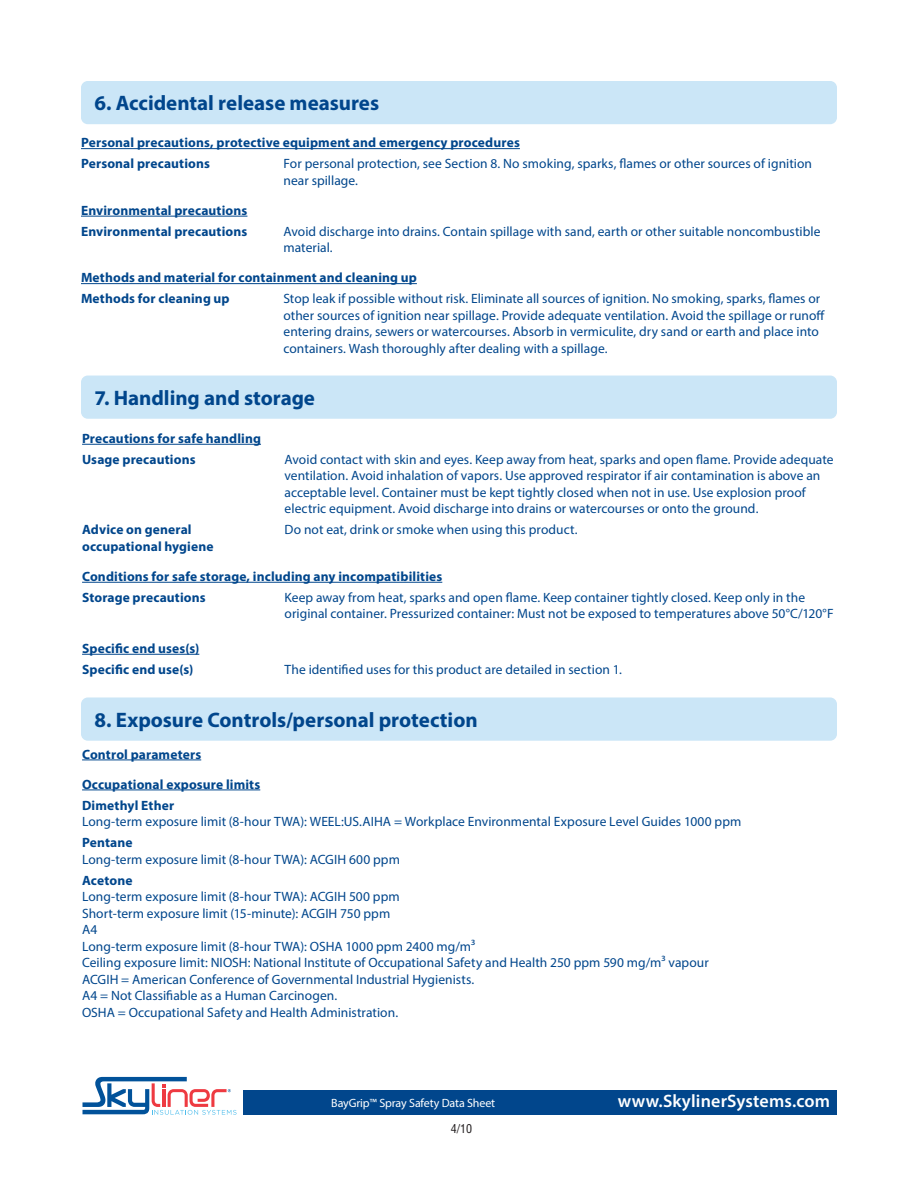
<style>
.page{position:relative;width:918px;height:1188px;background:#fff}
.page>*{position:absolute;margin:0;border:0;box-sizing:border-box;transform-origin:0 0}
.Headings{font:700 21px "Myriad Pro";color:#01468c}
.t1{font:600 18px "Myriad Pro";letter-spacing:.01em;color:#fff}
.Tabbed{font:13.5px/16.5px "Myriad Pro";letter-spacing:.005em;color:#01468c}
.Subheads{font:700 13.5px "Myriad Pro";letter-spacing:.01em;color:#01468c}
.Tabbed-2{font:700 13.5px "Myriad Pro";letter-spacing:.01em;color:#01468c}
.t2{font:12px "Myriad Pro";letter-spacing:-.01em;color:#fff}
.t3{font:condensed 12px "Helvetica LT Std";color:#231f20}
</style>
<div class="page">
<svg style="left:83px;top:1077px;width:154px;height:38px"></svg>
<div style="left:243px;top:1090px;width:594px;height:24px;background:#01468c"></div>
<div style="left:81px;top:81px;width:756px;height:43px;background:#cbe6f7;border-radius:7px"></div>
<div style="left:81px;top:376px;width:756px;height:43px;background:#cbe6f7;border-radius:7px"></div>
<div style="left:81px;top:698px;width:756px;height:43px;background:#cbe6f7;border-radius:7px"></div>
<hr style="left:81px;top:148px;width:439px;height:1px;background:#01468c">
<hr style="left:81px;top:216px;width:166px;height:1px;background:#01468c">
<hr style="left:81px;top:283px;width:336px;height:1px;background:#01468c">
<hr style="left:82px;top:444px;width:179px;height:1px;background:#01468c">
<hr style="left:82px;top:582px;width:360px;height:1px;background:#01468c">
<hr style="left:82px;top:654px;width:117px;height:1px;background:#01468c">
<hr style="left:82px;top:760px;width:119px;height:1px;background:#01468c">
<hr style="left:82px;top:790px;width:178px;height:1px;background:#01468c">
<p class="Headings" style="left:94px;top:89px;width:286px">6. Accidental release measures</p>
<p class="Subheads" style="left:81px;top:134px;width:440px">Personal precautions, protective equipment and emergency procedures</p>
<p class="Tabbed-2" style="left:81px;top:155px;width:131px">Personal precautions</p>
<p class="Tabbed" style="left:283px;top:155px;width:530px">For personal protection, see Section 8. No smoking, sparks, flames or other sources of ignition near spillage.</p>
<p class="Subheads" style="left:81px;top:201px;width:168px">Environmental precautions</p>
<p class="Tabbed-2" style="left:81px;top:222px;width:168px">Environmental precautions</p>
<p class="Tabbed" style="left:284px;top:223px;width:539px">Avoid discharge into drains. Contain spillage with sand, earth or other suitable noncombustible material.</p>
<p class="Subheads" style="left:81px;top:269px;width:337px">Methods and material for containment and cleaning up</p>
<p class="Tabbed-2" style="left:81px;top:290px;width:150px">Methods for cleaning up</p>
<p class="Tabbed" style="left:283px;top:290px;width:543px">Stop leak if possible without risk. Eliminate all sources of ignition. No smoking, sparks, flames or other sources of ignition near spillage. Provide adequate ventilation. Avoid the spillage or runoff entering drains, sewers or watercourses. Absorb in vermiculite, dry sand or earth and place into containers. Wash thoroughly after dealing with a spillage.</p>
<p class="Headings" style="left:94px;top:384px;width:222px">7. Handling and storage</p>
<p class="Subheads" style="left:82px;top:430px;width:180px">Precautions for safe handling</p>
<p class="Tabbed-2" style="left:82px;top:451px;width:115px">Usage precautions</p>
<p class="Tabbed" style="left:285px;top:451px;width:551px">Avoid contact with skin and eyes. Keep away from heat, sparks and open flame. Provide adequate ventilation. Avoid inhalation of vapors. Use approved respirator if air contamination is above an acceptable level. Container must be kept tightly closed when not in use. Use explosion proof electric equipment. Avoid discharge into drains or watercourses or onto the ground.</p>
<p class="Tabbed-2" style="left:82px;top:521px;width:111px">Advice on general</p>
<p class="Tabbed" style="left:285px;top:521px;width:294px">Do not eat, drink or smoke when using this product.</p>
<p class="Tabbed-2" style="left:82px;top:538px;width:133px">occupational hygiene</p>
<p class="Subheads" style="left:82px;top:568px;width:362px">Conditions for safe storage, including any incompatibilities</p>
<p class="Tabbed-2" style="left:82px;top:589px;width:125px">Storage precautions</p>
<p class="Tabbed" style="left:285px;top:589px;width:551px">Keep away from heat, sparks and open flame. Keep container tightly closed. Keep only in the original container. Pressurized container: Must not be exposed to temperatures above 50°C/120°F</p>
<p class="Subheads" style="left:82px;top:640px;width:119px">Specific end uses(s)</p>
<p class="Tabbed-2" style="left:82px;top:661px;width:113px">Specific end use(s)</p>
<p class="Tabbed" style="left:285px;top:661px;width:339px">The identified uses for this product are detailed in section 1.</p>
<p class="Headings" style="left:94px;top:706px;width:385px">8. Exposure Controls/personal protection</p>
<p class="Subheads" style="left:82px;top:745px;width:121px">Control parameters</p>
<p class="Subheads" style="left:82px;top:775px;width:180px">Occupational exposure limits</p>
<p class="Tabbed-2" style="left:82px;top:796px;width:94px">Dimethyl Ether</p>
<p class="Tabbed" style="left:82px;top:813px;width:661px">Long-term exposure limit (8-hour TWA): WEEL:US.AIHA = Workplace Environmental Exposure Level Guides 1000 ppm</p>
<p class="Tabbed-2" style="left:82px;top:834px;width:52px">Pentane</p>
<p class="Tabbed" style="left:82px;top:851px;width:319px">Long-term exposure limit (8-hour TWA): ACGIH 600 ppm</p>
<p class="Tabbed-2" style="left:82px;top:871px;width:52px">Acetone</p>
<p class="Tabbed" style="left:82px;top:888px;width:319px">Long-term exposure limit (8-hour TWA): ACGIH 500 ppm</p>
<p class="Tabbed" style="left:82px;top:905px;width:310px">Short-term exposure limit (15-minute): ACGIH 750 ppm</p>
<p class="Tabbed" style="left:82px;top:921px;width:17px">A4</p>
<p class="Tabbed" style="left:82px;top:938px;width:395px">Long-term exposure limit (8-hour TWA): OSHA 1000 ppm 2400 mg/m³</p>
<p class="Tabbed" style="left:82px;top:954px;width:628px">Ceiling exposure limit: NIOSH: National Institute of Occupational Safety and Health 250 ppm 590 mg/m³ vapour</p>
<p class="Tabbed" style="left:82px;top:971px;width:394px">ACGIH = American Conference of Governmental Industrial Hygienists.</p>
<p class="Tabbed" style="left:82px;top:987px;width:257px">A4 = Not Classifiable as a Human Carcinogen.</p>
<p class="Tabbed" style="left:82px;top:1004px;width:318px">OSHA = Occupational Safety and Health Administration.</p>
<p class="t2" style="left:331px;top:1095px;width:165px">BayGrip™ Spray Safety Data Sheet</p>
<h2 class="t1" style="left:618px;top:1089px;width:214px">www.SkylinerSystems.com</h2>
<p class="t3" style="left:451px;top:1121px;width:23px">4/10</p>
</div>
